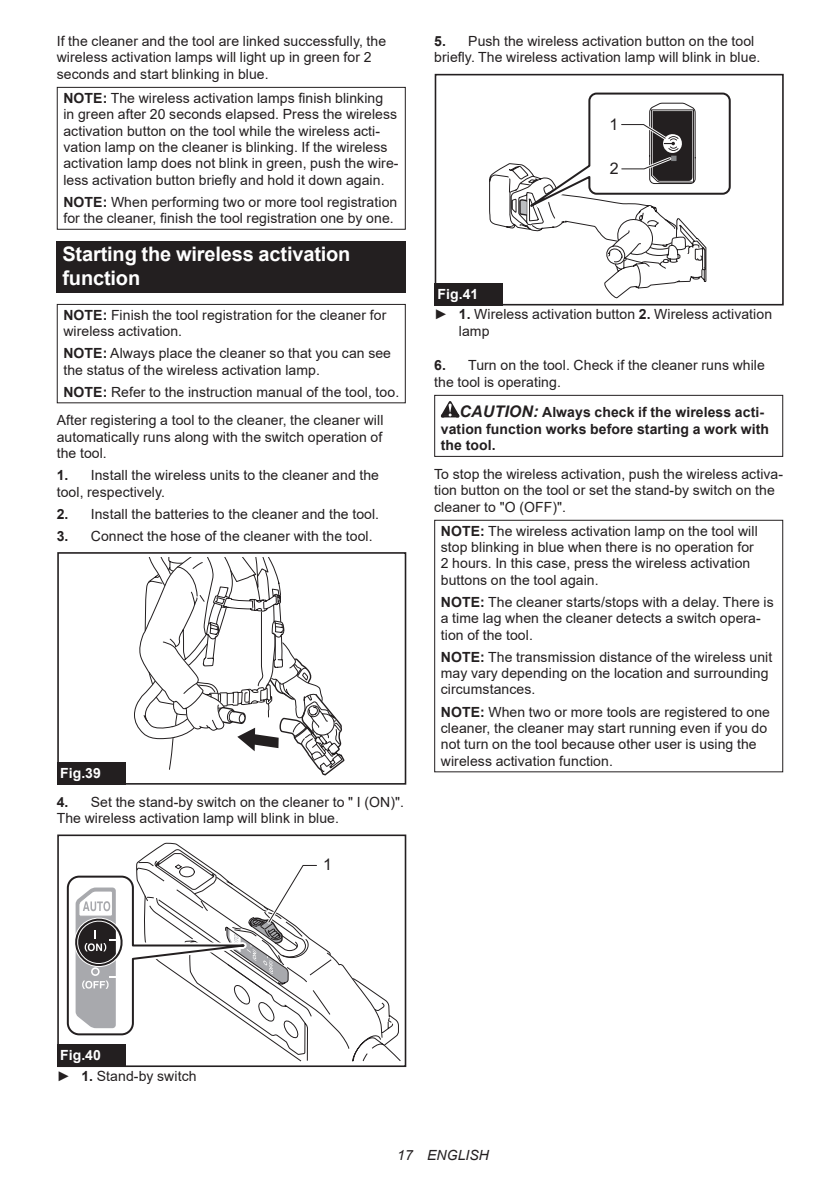
<style>
.page{position:relative;width:840px;height:1191px;background:#fff}
.page>*{position:absolute;margin:0;border:0;box-sizing:border-box;transform-origin:0 0}
.t1{font:700 20px/23.4px "Arial";letter-spacing:-.01em;color:#fff}
.t2{font:16px "Arial";color:#231f20}
.t3{font:14px/16.4px "Arial";letter-spacing:.005em;color:#231f20}
.t4{font:700 14px/16.4px "Arial";letter-spacing:.005em;color:#231f20}
.t5{font:italic 14px "Arial";letter-spacing:.005em;color:#231f20}
.t6{font:700 14px "Arial";color:#fff}
.s1{font-weight:700}
.s2{font-weight:700;color:#fff}
.s3{font-style:italic;font-size:16px}
</style>
<div class="page">
<div style="left:57px;top:87px;width:348px;height:143px;border:1px solid #231f20"></div>
<div style="left:57px;top:241px;width:348px;height:52px;background:#231f20"></div>
<div style="left:57px;top:304px;width:348px;height:99px;border:1px solid #231f20"></div>
<svg style="left:134px;top:558px;width:211px;height:218px"></svg>
<div style="left:57px;top:552px;width:349px;height:232px;border:2px solid #231f20"></div>
<div style="left:57px;top:762px;width:68px;height:22px;background:#231f20"></div>
<div style="left:57px;top:834px;width:349px;height:233px;border:2px solid #231f20"></div>
<svg style="left:66px;top:848px;width:335px;height:214px"></svg>
<div style="left:57px;top:1044px;width:68px;height:23px;background:#231f20"></div>
<div style="left:434px;top:74px;width:349px;height:231px;border:2px solid #231f20"></div>
<svg style="left:489px;top:92px;width:242px;height:206px"></svg>
<div style="left:434px;top:283px;width:68px;height:23px;background:#231f20"></div>
<svg style="left:440px;top:401px;width:19px;height:16px"></svg>
<div style="left:434px;top:395px;width:348px;height:62px;border:1px solid #231f20"></div>
<div style="left:434px;top:520px;width:348px;height:252px;border:1px solid #231f20"></div>
<p class="t3" style="left:57px;top:33px;width:331px">If the cleaner and the tool are linked successfully, the wireless activation lamps will light up in green for 2 seconds and start blinking in blue.</p>
<p class="t3" style="left:63px;top:89px;width:336px"><span class="s1">NOTE:</span> The wireless activation lamps finish blinking<br>in green after 20 seconds elapsed. Press the wireless activation button on the tool while the wireless acti&shy;vation lamp on the cleaner is blinking. If the wireless activation lamp does not blink in green, push the wire&shy;less activation button briefly and hold it down again.</p>
<p class="t3" style="left:63px;top:193px;width:335px"><span class="s1">NOTE:</span> When performing two or more tool registration for the cleaner, finish the tool registration one by one.</p>
<h1 class="t1" style="left:62px;top:243px;width:289px">Starting the wireless activation function</h1>
<p class="t3" style="left:63px;top:306px;width:324px"><span class="s1">NOTE:</span> Finish the tool registration for the cleaner for wireless activation.</p>
<p class="t3" style="left:63px;top:345px;width:329px"><span class="s1">NOTE:</span> Always place the cleaner so that you can see the status of the wireless activation lamp.</p>
<p class="t3" style="left:57px;top:377px;width:344px;line-height:28.8px;text-indent:7px"><span class="s1">NOTE:</span> Refer to the instruction manual of the tool, too.<br>After registering a tool to the cleaner, the cleaner will</p>
<p class="t3" style="left:57px;top:428px;width:327px">automatically runs along with the switch operation of the tool.</p>
<p class="t3" style="left:57px;top:467px;width:323px"><span class="s1">1.</span> Install the wireless units to the cleaner and the tool, respectively.</p>
<p class="t3" style="left:57px;top:505px;width:324px"><span class="s1">2.</span> Install the batteries to the cleaner and the tool.</p>
<p class="t3" style="left:57px;top:527px;width:317px"><span class="s1">3.</span> Connect the hose of the cleaner with the tool.</p>
<p class="t6" style="left:60px;top:763px;width:42px">Fig.39</p>
<p class="t3" style="left:57px;top:793px;width:348px"><span class="s1">4.</span> Set the stand-by switch on the cleaner to " I (ON)".<br>The wireless activation lamp will blink in blue.</p>
<p class="t2" style="left:323px;top:853px;width:10px">1</p>
<p class="t3" style="left:434px;top:33px;width:327px"><span class="s1">5.</span> Push the wireless activation button on the tool briefly. The wireless activation lamp will blink in blue.</p>
<p class="t2" style="left:609px;top:114px;width:10px">1</p>
<p class="t2" style="left:609px;top:158px;width:10px">2</p>
<p class="t3" style="left:434px;top:284px;width:339px;line-height:20.2px"><span class="s2">Fig.41<br></span>► <span class="s1">1.</span> Wireless activation button <span class="s1">2.</span> Wireless activation</p>
<p class="t3" style="left:458px;top:323px;width:32px">lamp</p>
<p class="t3" style="left:434px;top:357px;width:332px"><span class="s1">6.</span> Turn on the tool. Check if the cleaner runs while the tool is operating.</p>
<p class="t4" style="left:440px;top:404px;width:329px;text-indent:19px"><span class="s3">CAUTION:</span> Always check if the wireless acti&shy;vation function works before starting a work with the tool.</p>
<p class="t3" style="left:434px;top:466px;width:350px">To stop the wireless activation, push the wireless activa&shy;tion button on the tool or set the stand-by switch on the cleaner to "O (OFF)".</p>
<p class="t3" style="left:440px;top:522px;width:318px"><span class="s1">NOTE:</span> The wireless activation lamp on the tool will stop blinking in blue when there is no operation for 2 hours. In this case, press the wireless activation buttons on the tool again.</p>
<p class="t3" style="left:440px;top:593px;width:334px"><span class="s1">NOTE:</span> The cleaner starts/stops with a delay. There is a time lag when the cleaner detects a switch opera&shy;tion of the tool.</p>
<p class="t3" style="left:440px;top:648px;width:333px"><span class="s1">NOTE:</span> The transmission distance of the wireless unit may vary depending on the location and surrounding circumstances.</p>
<p class="t3" style="left:440px;top:703px;width:330px"><span class="s1">NOTE:</span> When two or more tools are registered to one cleaner, the cleaner may start running even if you do not turn on the tool because other user is using the wireless activation function.</p>
<p class="t3" style="left:57px;top:1045px;width:141px;line-height:20.2px"><span class="s2">Fig.40<br></span>► <span class="s1">1.</span> Stand-by switch</p>
<p class="t5" style="left:397px;top:1146px;width:93px">17 ENGLISH</p>
</div>
